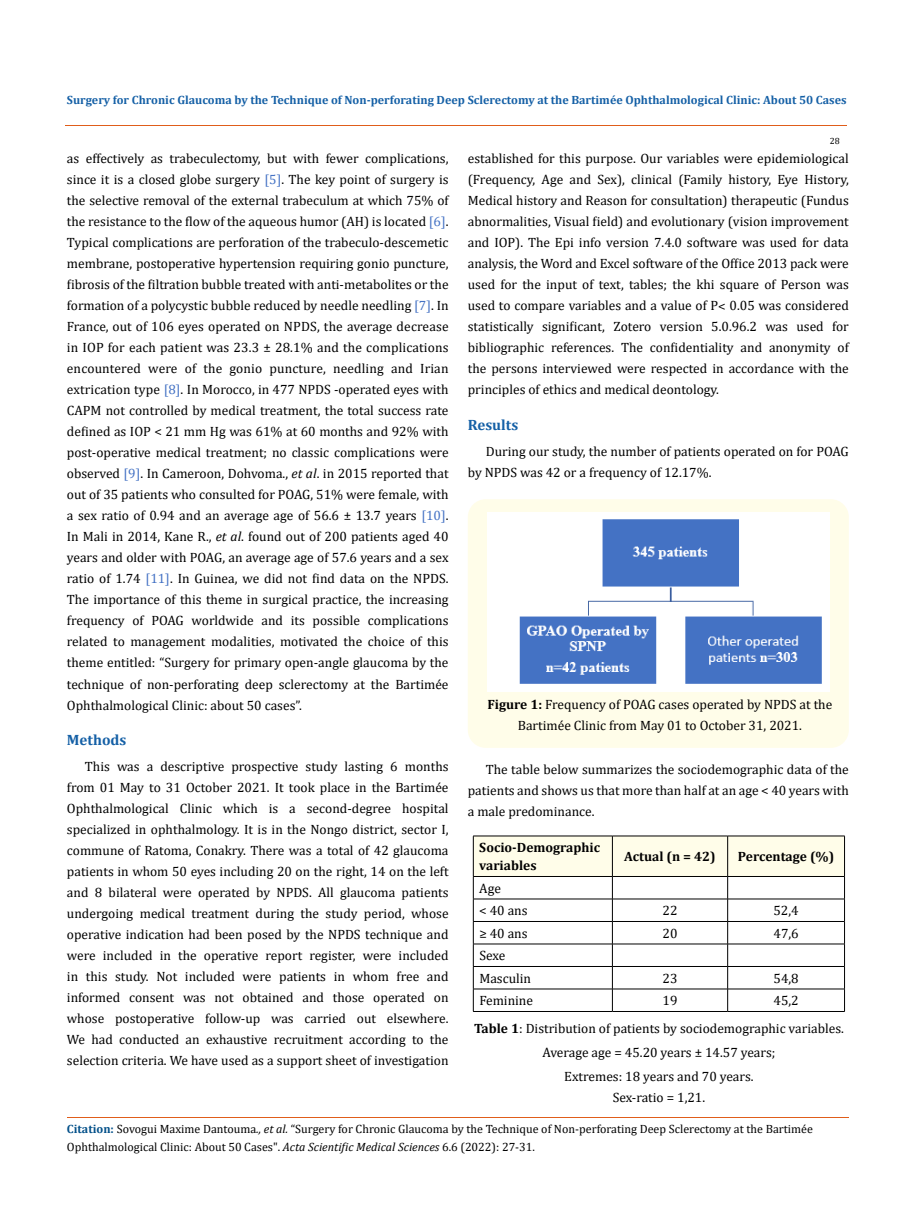
<style>
.page{position:relative;width:917px;height:1224px;background:#fff}
.page>*{position:absolute;margin:0;border:0;box-sizing:border-box;transform-origin:0 0}
.t1{font:700 15px "Cambria";color:#1560a6}
.t2{font:13.5px/21px "Cambria";color:#000;text-align:justify}
.t3{font:700 13.5px/18px "Cambria";color:#000}
.t4{font:12px/18px "Cambria";color:#000}
.t5{font:700 12px "Cambria";color:#1560a6}
.t6{font:9px "Cambria";color:#000}
.s1{color:#4472c4}
.s2{font-style:italic}
.s3{font-weight:700}
.s4{font-weight:700;color:#035089}
</style>
<div class="page">
<div style="left:468px;top:499px;width:380px;height:249px;background:#fffde9;border-radius:18px"></div>
<img style="left:487px;top:512px;width:342px;height:180px">
<svg style="left:473px;top:836px;width:372px;height:175px"></svg>
<hr style="left:473px;top:1011px;width:139px;height:1px;background:#000">
<hr style="left:612px;top:1011px;width:115px;height:1px;background:#000">
<hr style="left:727px;top:1011px;width:117px;height:1px;background:#000">
<hr style="left:65px;top:126px;width:782px;height:1px;background:#e05d1a">
<hr style="left:67px;top:1118px;width:781px;height:1px;background:#e05d1a">
<p class="t5" style="left:67px;top:91px;width:781px">Surgery for Chronic Glaucoma by the Technique of Non-perforating Deep Sclerectomy at the Bartimée Ophthalmological Clinic: About 50 Cases</p>
<p class="t2" style="left:67px;top:148px;width:383px">as effectively as trabeculectomy, but with fewer complications, since it is a closed globe surgery <span class="s1">[5]</span>. The key point of surgery is the selective removal of the external trabeculum at which 75% of the resistance to the flow of the aqueous humor (AH) is located <span class="s1">[6]</span>.<br>Typical complications are perforation of the trabeculo-descemetic membrane, postoperative hypertension requiring gonio puncture, fibrosis of the filtration bubble treated with anti-metabolites or the formation of a polycystic bubble reduced by needle needling <span class="s1">[7]</span>. In France, out of 106 eyes operated on NPDS, the average decrease in IOP for each patient was 23.3 ± 28.1% and the complications encountered were of the gonio puncture, needling and Irian extrication type <span class="s1">[8]</span>. In Morocco, in 477 NPDS -operated eyes with CAPM not controlled by medical treatment, the total success rate defined as IOP &lt; 21 mm Hg was 61% at 60 months and 92% with post-operative medical treatment; no classic complications were observed <span class="s1">[9]</span>. In Cameroon, Dohvoma., <span class="s2">et al</span>. in 2015 reported that out of 35 patients who consulted for POAG, 51% were female, with a sex ratio of 0.94 and an average age of 56.6 ± 13.7 years <span class="s1">[10]</span>.<br>In Mali in 2014, Kane R., <span class="s2">et al</span>. found out of 200 patients aged 40 years and older with POAG, an average age of 57.6 years and a sex ratio of 1.74 <span class="s1">[11]</span>. In Guinea, we did not find data on the NPDS.<br>The importance of this theme in surgical practice, the increasing frequency of POAG worldwide and its possible complications related to management modalities, motivated the choice of this theme entitled: “Surgery for primary open-angle glaucoma by the technique of non-perforating deep sclerectomy at the Bartimée Ophthalmological Clinic: about 50 cases”.</p>
<p class="t1" style="left:67px;top:730px;width:61px">Methods</p>
<p class="t2" style="left:67px;top:756px;width:383px;text-indent:18px">This was a descriptive prospective study lasting 6 months from 01 May to 31 October 2021. It took place in the Bartimée Ophthalmological Clinic which is a second-degree hospital specialized in ophthalmology. It is in the Nongo district, sector I, commune of Ratoma, Conakry. There was a total of 42 glaucoma patients in whom 50 eyes including 20 on the right, 14 on the left and 8 bilateral were operated by NPDS. All glaucoma patients undergoing medical treatment during the study period, whose operative indication had been posed by the NPDS technique and were included in the operative report register, were included in this study. Not included were patients in whom free and informed consent was not obtained and those operated on whose postoperative follow-up was carried out elsewhere.<br>We had conducted an exhaustive recruitment according to the selection criteria. We have used as a support sheet of investigation</p>
<p class="t6" style="left:829px;top:136px;width:11px">28</p>
<p class="t2" style="left:468px;top:148px;width:382px">established for this purpose. Our variables were epidemiological (Frequency, Age and Sex), clinical (Family history, Eye History, Medical history and Reason for consultation) therapeutic (Fundus abnormalities, Visual field) and evolutionary (vision improvement and IOP). The Epi info version 7.4.0 software was used for data analysis, the Word and Excel software of the Office 2013 pack were used for the input of text, tables; the khi square of Person was used to compare variables and a value of P˂ 0.05 was considered statistically significant, Zotero version 5.0.96.2 was used for bibliographic references. The confidentiality and anonymity of the persons interviewed were respected in accordance with the principles of ethics and medical deontology.</p>
<p class="t1" style="left:468px;top:415px;width:52px">Results</p>
<p class="t2" style="left:468px;top:441px;width:382px;text-indent:18px">During our study, the number of patients operated on for POAG by NPDS was 42 or a frequency of 12.17%.</p>
<p class="t2" style="left:487px;top:694px;width:346px;text-align:center"><span class="s3">Figure 1:</span> Frequency of POAG cases operated by NPDS at the<br>Bartimée Clinic from May 01 to October 31, 2021.</p>
<p class="t2" style="left:468px;top:759px;width:382px;text-indent:18px">The table below summarizes the sociodemographic data of the patients and shows us that more than half at an age &lt; 40 years with a male predominance.</p>
<p class="t3" style="left:479px;top:838px;width:122px">Socio-Demographic variables</p>
<p class="t3" style="left:624px;top:847px;width:93px">Actual (n = 42)</p>
<p class="t3" style="left:738px;top:847px;width:98px">Percentage (%)</p>
<p class="t2" style="left:479px;top:877px;width:50px;line-height:22.5px">Age<br>&lt; 40 ans</p>
<p class="t2" style="left:662px;top:900px;width:16px">22</p>
<p class="t2" style="left:773px;top:900px;width:27px">52,4</p>
<p class="t2" style="left:479px;top:923px;width:50px">≥ 40 ans</p>
<p class="t2" style="left:662px;top:923px;width:16px">20</p>
<p class="t2" style="left:773px;top:923px;width:27px">47,6</p>
<p class="t2" style="left:479px;top:945px;width:53px;line-height:22.5px">Sexe<br>Masculin</p>
<p class="t2" style="left:662px;top:968px;width:16px">23</p>
<p class="t2" style="left:773px;top:968px;width:27px">54,8</p>
<p class="t2" style="left:474px;top:987px;width:371px;line-height:27.2px;text-indent:299px">45,2<br><span class="s3">Table 1</span>: Distribution of patients by sociodemographic variables.</p>
<p class="t2" style="left:542px;top:1040px;width:234px;line-height:24px;text-align:center">Average age = 45.20 years ± 14.57 years;<br>Extremes: 18 years and 70 years.</p>
<p class="t2" style="left:612px;top:1087px;width:94px">Sex-ratio = 1,21.</p>
<p class="t2" style="left:479px;top:990px;width:55px">Feminine</p>
<p class="t2" style="left:662px;top:990px;width:16px">19</p>
<p class="t4" style="left:67px;top:1120px;width:747px"><span class="s4">Citation:</span> Sovogui Maxime Dantouma<span class="s2">., et al.</span> “Surgery for Chronic Glaucoma by the Technique of Non-perforating Deep Sclerectomy at the Bartimée<br>Ophthalmological Clinic: About 50 Cases". <span class="s2">Acta Scientific Medical Sciences</span> 6.6 (2022): 27-31.</p>
</div>
